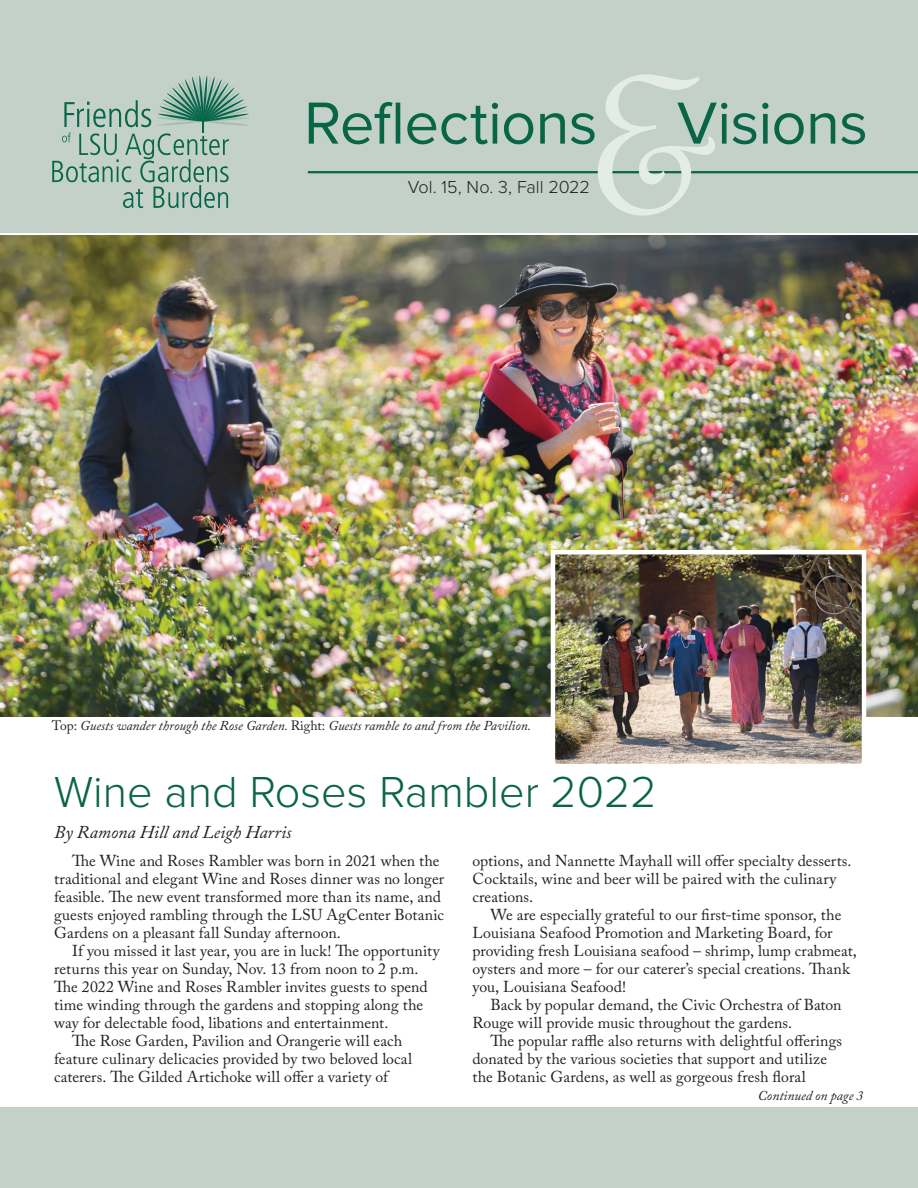
<style>
.page{position:relative;width:918px;height:1188px;background:#fff}
.page>*{position:absolute;margin:0;border:0;box-sizing:border-box;transform-origin:0 0}
.t1{font:239.85px "French Script";color:#e4ece8}
.t2{font:61.5px "Proxima Nova";letter-spacing:-.01em;color:#096547}
.Heading_1{font:300 45px "Proxima Nova";color:#096547}
.Byline{font:italic 18px "Adobe Caslon Pro";color:#231f20}
.t3{font:300 18px "Proxima Nova";letter-spacing:-.005em;color:#231f20}
.t4{font:15.75px "Adobe Caslon Pro";letter-spacing:.005em;color:#231f20}
.t5{font:italic 13.5px "Adobe Caslon Pro";color:#231f20}
.s1{font-style:normal}
</style>
<div class="page">
<div style="left:0;top:0;width:918px;height:232px;background:#c4d1c9"></div>
<svg style="left:52px;top:76px;width:197px;height:132px"></svg>
<hr style="left:308px;top:171px;width:610px;height:2px;background:#096547">
<img style="left:0;top:236px;width:918px;height:481px">
<img style="left:556px;top:555px;width:305px;height:208px">
<div style="left:551px;top:550px;width:315px;height:218px;border:4px solid #fff"></div>
<div style="left:0;top:1107px;width:918px;height:81px;background:#c4d1c9"></div>
<p class="t1" style="left:576px;top:-7px;width:156px">&amp;</p>
<p class="t2" style="left:304px;top:77px;width:295px">Reflections</p>
<p class="t2" style="left:677px;top:77px;width:193px">Visions</p>
<p class="t3" style="left:408px;top:174px;width:184px">Vol. 15, No. 3, Fall 2022</p>
<p class="t5" style="left:52px;top:717px;width:481px"><span class="s1">Top:</span> Guests wander through the Rose Garden. <span class="s1">Right:</span> Guests ramble to and from the Pavilion.</p>
<h1 class="Heading_1" style="left:54px;top:758px;width:604px">Wine and Roses Rambler 2022</h1>
<p class="Byline" style="left:54px;top:821px;width:239px">By Ramona Hill and Leigh Harris</p>
<p class="t4" style="left:72px;top:851px;width:369px">The Wine and Roses Rambler was born in 2021 when the</p>
<p class="t4" style="left:54px;top:869px;width:391px">traditional and elegant Wine and Roses dinner was no longer</p>
<p class="t4" style="left:54px;top:887px;width:388px">feasible. The new event transformed more than its name, and</p>
<p class="t4" style="left:54px;top:905px;width:391px">guests enjoyed rambling through the LSU AgCenter Botanic</p>
<p class="t4" style="left:54px;top:923px;width:288px">Gardens on a pleasant fall Sunday afternoon.</p>
<p class="t4" style="left:72px;top:941px;width:369px">If you missed it last year, you are in luck! The opportunity</p>
<p class="t4" style="left:54px;top:959px;width:366px">returns this year on Sunday, Nov. 13 from noon to 2 p.m.</p>
<p class="t4" style="left:54px;top:977px;width:375px">The 2022 Wine and Roses Rambler invites guests to spend</p>
<p class="t4" style="left:54px;top:995px;width:371px">time winding through the gardens and stopping along the</p>
<p class="t4" style="left:54px;top:1013px;width:336px">way for delectable food, libations and entertainment.</p>
<p class="t4" style="left:72px;top:1031px;width:332px">The Rose Garden, Pavilion and Orangerie will each</p>
<p class="t4" style="left:54px;top:1049px;width:359px">feature culinary delicacies provided by two beloved local</p>
<p class="t4" style="left:54px;top:1067px;width:335px">caterers. The Gilded Artichoke will offer a variety of</p>
<p class="t4" style="left:472px;top:851px;width:381px">options, and Nannette Mayhall will offer specialty desserts.</p>
<p class="t4" style="left:472px;top:869px;width:365px">Cocktails, wine and beer will be paired with the culinary</p>
<p class="t4" style="left:472px;top:887px;width:62px">creations.</p>
<p class="t4" style="left:491px;top:905px;width:352px">We are especially grateful to our first-time sponsor, the</p>
<p class="t4" style="left:472px;top:923px;width:362px">Louisiana Seafood Promotion and Marketing Board, for</p>
<p class="t4" style="left:472px;top:941px;width:386px">providing fresh Louisiana seafood – shrimp, lump crabmeat,</p>
<p class="t4" style="left:472px;top:959px;width:379px">oysters and more – for our caterer’s special creations. Thank</p>
<p class="t4" style="left:472px;top:977px;width:155px">you, Louisiana Seafood!</p>
<p class="t4" style="left:491px;top:995px;width:353px">Back by popular demand, the Civic Orchestra of Baton</p>
<p class="t4" style="left:472px;top:1013px;width:321px">Rouge will provide music throughout the gardens.</p>
<p class="t4" style="left:491px;top:1031px;width:353px">The popular raffle also returns with delightful offerings</p>
<p class="t4" style="left:472px;top:1049px;width:356px">donated by the various societies that support and utilize</p>
<p class="t4" style="left:472px;top:1067px;width:335px">the Botanic Gardens, as well as gorgeous fresh floral</p>
<p class="t5" style="left:758px;top:1088px;width:107px">Continued on page 3</p>
</div>
